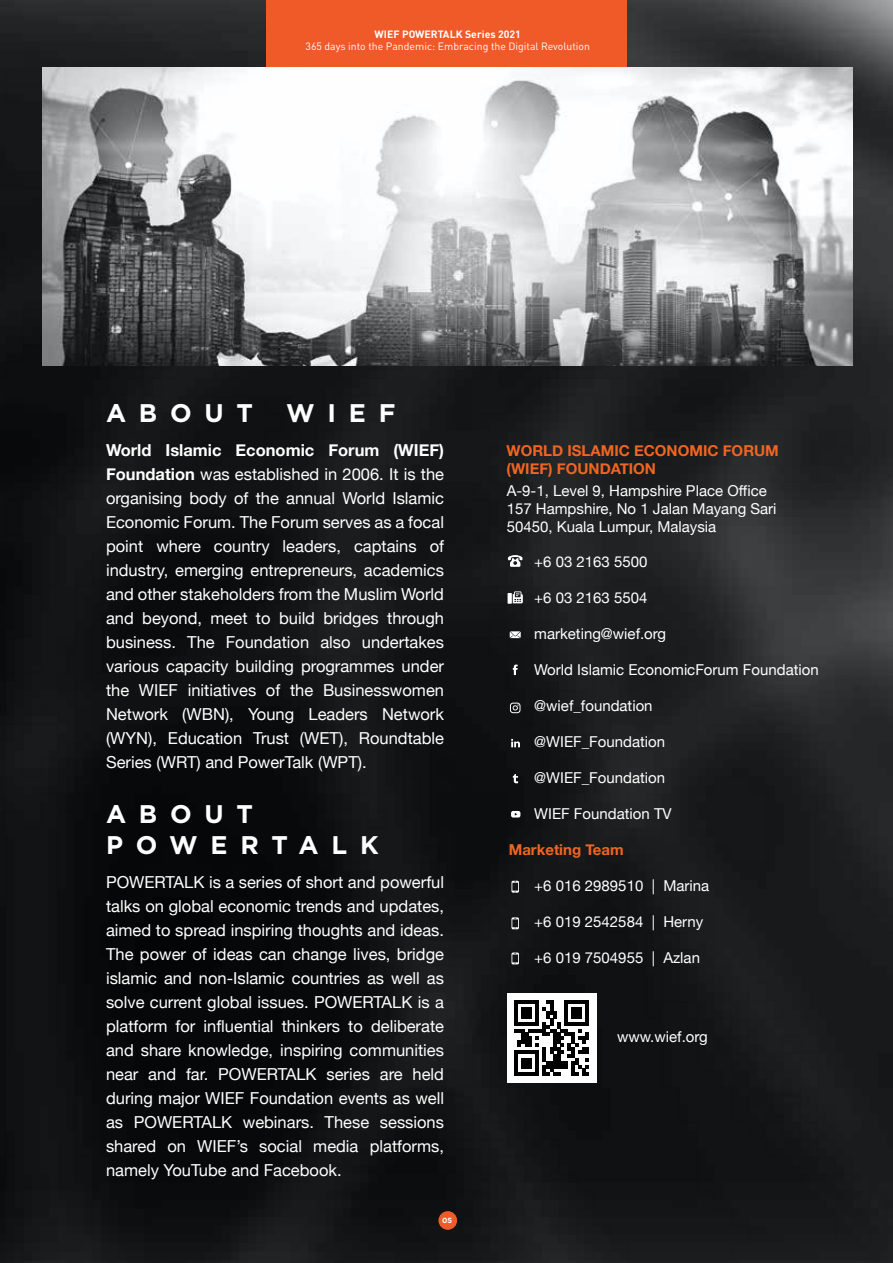
<style>
.page{position:relative;width:893px;height:1263px;background:#fff}
.page>*{position:absolute;margin:0;border:0;box-sizing:border-box;transform-origin:0 0}
.t1{font:700 25.5px/30.6px "Gotham";letter-spacing:.5em;color:#fff}
.t2{font:16.5px/24px "Helvetica Neue";color:#fff;text-align:justify}
.t3{font:15px/18px "Helvetica Neue";color:#fff}
.t4{font:700 15px/18px "Helvetica Neue";color:#f16522}
.t5{font:10.5px "DIN Pro";color:#fff}
.t6{font:700 10.5px "DIN Pro";color:#fff}
.t7{font:700 7.5px "Gotham";color:#fff}
.s1{font-weight:700}
</style>
<div class="page">
<img style="left:0;top:0;width:893px;height:1263px">
<div style="left:267px;top:0;width:360px;height:67px;background:#f05a28"></div>
<div style="left:438px;top:1211px;width:19px;height:19px;background:#f05a28;border-radius:50%"></div>
<svg style="left:511px;top:917px;width:8px;height:12px"></svg>
<svg style="left:511px;top:952px;width:8px;height:12px"></svg>
<svg style="left:511px;top:881px;width:8px;height:12px"></svg>
<svg style="left:510px;top:631px;width:11px;height:7px"></svg>
<svg style="left:508px;top:591px;width:15px;height:13px"></svg>
<svg style="left:508px;top:555px;width:15px;height:12px"></svg>
<div style="left:507px;top:993px;width:89px;height:90px;background:#fff"></div>
<svg style="left:514px;top:1000px;width:75px;height:75px"></svg>
<svg style="left:511px;top:739px;width:9px;height:8px"></svg>
<svg style="left:513px;top:665px;width:5px;height:10px"></svg>
<svg style="left:510px;top:703px;width:10px;height:10px"></svg>
<svg style="left:511px;top:811px;width:9px;height:6px"></svg>
<svg style="left:513px;top:774px;width:5px;height:9px"></svg>
<img style="left:43px;top:67px;width:809px;height:299px">
<p class="t6" style="left:375px;top:25px;width:148px">WIEF POWERTALK Series 2021</p>
<p class="t5" style="left:305px;top:38px;width:286px">365 days into the Pandemic: Embracing the Digital Revolution</p>
<h1 class="t1" style="left:106px;top:398px;width:149px">ABOUT</h1>
<h1 class="t1" style="left:286px;top:398px;width:111px">WIEF</h1>
<p class="t2" style="left:106px;top:439px;width:340px"><span class="s1">World Islamic Economic Forum (WIEF)<br>Foundation</span> was established in 2006. It is the organising body of the annual World Islamic Economic Forum. The Forum serves as a focal point where country leaders, captains of industry, emerging entrepreneurs, academics and other stakeholders from the Muslim World and beyond, meet to build bridges through business. The Foundation also undertakes various capacity building programmes under the WIEF initiatives of the Businesswomen Network (WBN), Young Leaders Network (WYN), Education Trust (WET), Roundtable Series (WRT) and PowerTalk (WPT).</p>
<h1 class="t1" style="left:106px;top:799px;width:274px">ABOUT<br>POWERTALK</h1>
<p class="t2" style="left:106px;top:871px;width:340px">POWERTALK is a series of short and powerful talks on global economic trends and updates, aimed to spread inspiring thoughts and ideas.<br>The power of ideas can change lives, bridge islamic and non- Islamic countries as well as solve current global issues. POWERTALK is a platform for influential thinkers to deliberate and share knowledge, inspiring communities near and far. POWERTALK series are held during major WIEF Foundation events as well as POWERTALK webinars. These sessions shared on WIEF’s social media platforms, namely YouTube and Facebook.</p>
<p class="t7" style="left:442px;top:1215px;width:12px">05</p>
<p class="t4" style="left:507px;top:442px;width:274px">WORLD ISLAMIC ECONOMIC FORUM (WIEF) FOUNDATION</p>
<p class="t3" style="left:507px;top:483px;width:271px">A-9-1, Level 9, Hampshire Place Office<br>157 Hampshire, No 1 Jalan Mayang Sari<br>50450, Kuala Lumpur, Malaysia</p>
<p class="t3" style="left:534px;top:554px;width:115px">+6 03 2163 5500</p>
<p class="t3" style="left:534px;top:590px;width:115px">+6 03 2163 5504</p>
<p class="t3" style="left:534px;top:626px;width:133px">marketing@wief.org</p>
<p class="t3" style="left:534px;top:662px;width:286px">World Islamic EconomicForum Foundation</p>
<p class="t3" style="left:534px;top:698px;width:120px">@wief_foundation</p>
<p class="t3" style="left:534px;top:734px;width:132px">@WIEF_Foundation</p>
<p class="t3" style="left:534px;top:770px;width:132px">@WIEF_Foundation</p>
<p class="t3" style="left:534px;top:806px;width:139px">WIEF Foundation TV</p>
<p class="t4" style="left:509px;top:841px;width:116px">Marketing Team</p>
<p class="t3" style="left:534px;top:878px;width:176px">+6 016 2989510 | Marina</p>
<p class="t3" style="left:534px;top:914px;width:171px">+6 019 2542584 | Herny</p>
<p class="t3" style="left:534px;top:950px;width:167px">+6 019 7504955 | Azlan</p>
<p class="t3" style="left:617px;top:1028px;width:92px">www.wief.org</p>
</div>
